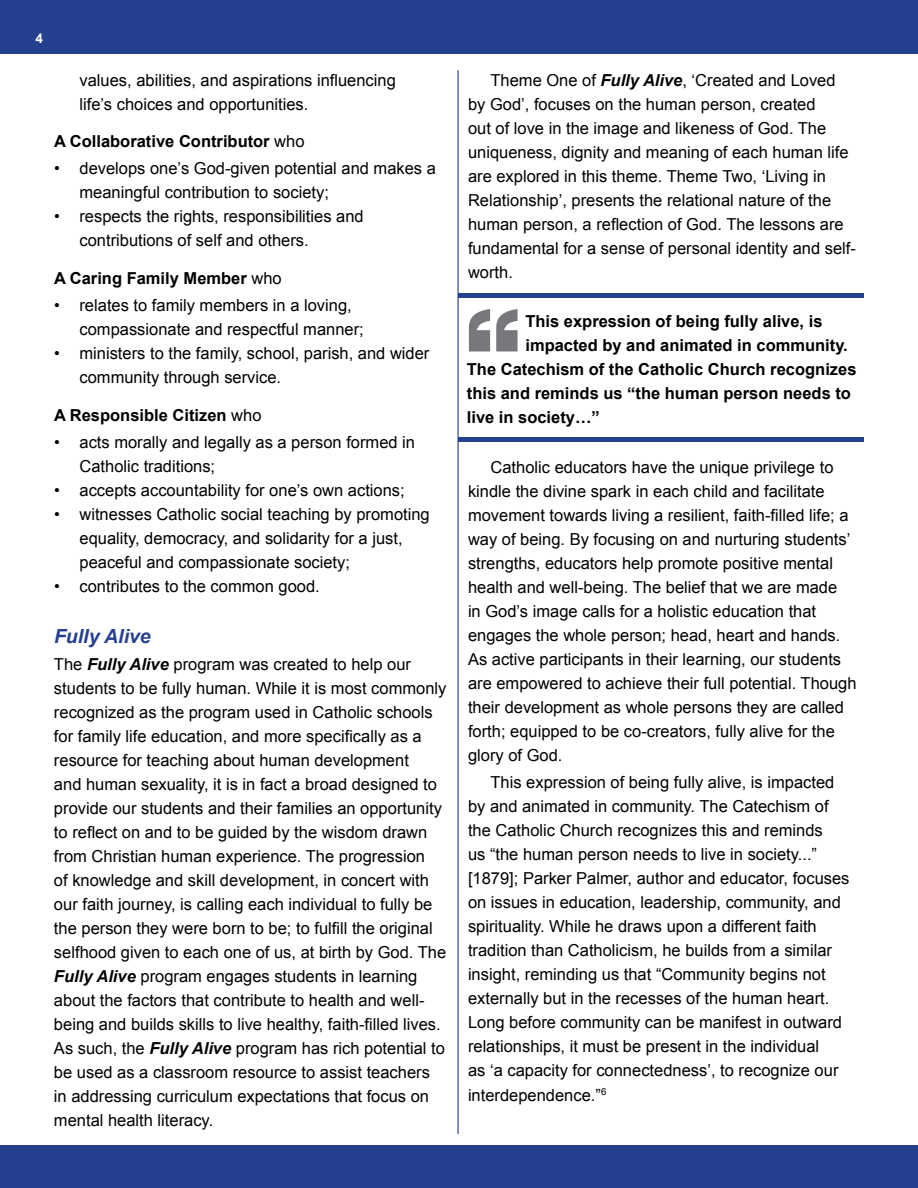
<style>
.page{position:relative;width:918px;height:1188px;background:#fff}
.page>*{position:absolute;margin:0;border:0;box-sizing:border-box;transform-origin:0 0}
.t1{font:700 153px "Myanmar Sangam MN";color:#77787b}
.t2{font:italic 700 19.5px "Arial";color:#25408f}
.t3{font:16.5px/24px "Arial";color:#000}
.t4{font:700 16.5px "Arial";color:#000}
.t5{font:700 13.5px "Arial";color:#fff}
.s1{font-weight:400}
.s2{font-weight:700;font-style:italic}
</style>
<div class="page">
<div style="left:0;top:0;width:918px;height:54px;background:#25408f"></div>
<div style="left:0;top:1146px;width:918px;height:42px;background:#25408f"></div>
<hr style="left:458px;top:70px;width:1px;height:1064px;background:#25408f">
<div style="left:459px;top:293px;width:405px;height:5px;background:#25408f"></div>
<div style="left:459px;top:437px;width:405px;height:5px;background:#25408f"></div>
<p class="t5" style="left:36px;top:29px;width:9px">4</p>
<p class="t3" style="left:80px;top:68px;width:318px">values, abilities, and aspirations influencing life’s choices and opportunities.</p>
<p class="t4" style="left:54px;top:130px;width:252px">A Collaborative Contributor <span class="s1">who</span></p>
<p class="t3" style="left:80px;top:157px;width:358px;text-indent:-25px">• develops one’s God-given potential and makes a meaningful contribution to society;</p>
<p class="t3" style="left:80px;top:205px;width:286px;text-indent:-25px">• respects the rights, responsibilities and contributions of self and others.</p>
<p class="t4" style="left:54px;top:267px;width:229px">A Caring Family Member <span class="s1">who</span></p>
<p class="t3" style="left:80px;top:294px;width:286px;text-indent:-25px">• relates to family members in a loving, compassionate and respectful manner;</p>
<p class="t3" style="left:80px;top:342px;width:351px;text-indent:-25px">• ministers to the family, school, parish, and wider community through service.</p>
<p class="t4" style="left:54px;top:404px;width:209px">A Responsible Citizen <span class="s1">who</span></p>
<p class="t3" style="left:80px;top:430px;width:337px;text-indent:-25px">• acts morally and legally as a person formed in<br>Catholic traditions;</p>
<p class="t3" style="left:54px;top:478px;width:352px">• accepts accountability for one’s own actions;</p>
<p class="t3" style="left:80px;top:502px;width:352px;text-indent:-25px">• witnesses Catholic social teaching by promoting equality, democracy, and solidarity for a just, peaceful and compassionate society;</p>
<p class="t3" style="left:54px;top:574px;width:267px">• contributes to the common good.</p>
<p class="t2" style="left:54px;top:623px;width:98px">Fully Alive</p>
<p class="t3" style="left:54px;top:653px;width:394px">The <span class="s2">Fully Alive</span> program was created to help our students to be fully human. While it is most commonly recognized as the program used in Catholic schools for family life education, and more specifically as a resource for teaching about human development<br>and human sexuality, it is in fact a broad designed to provide our students and their families an opportunity to reflect on and to be guided by the wisdom drawn from Christian human experience. The progression<br>of knowledge and skill development, in concert with our faith journey, is calling each individual to fully be the person they were born to be; to fulfill the original selfhood given to each one of us, at birth by God. The <span class="s2">Fully Alive</span> program engages students in learning about the factors that contribute to health and well&shy;being and builds skills to live healthy, faith-filled lives.<br>As such, the <span class="s2">Fully Alive</span> program has rich potential to be used as a classroom resource to assist teachers in addressing curriculum expectations that focus on mental health literacy.</p>
<p class="t3" style="left:468px;top:68px;width:389px;text-indent:23px">Theme One of <span class="s2">Fully Alive</span>, ‘Created and Loved by God’, focuses on the human person, created<br>out of love in the image and likeness of God. The uniqueness, dignity and meaning of each human life are explored in this theme. Theme Two, ‘Living in Relationship’, presents the relational nature of the human person, a reflection of God. The lessons are fundamental for a sense of personal identity and self&shy;worth.</p>
<h1 class="t1" style="left:467px;top:274px;width:55px">“</h1>
<p class="t4" style="left:525px;top:311px;width:299px">This expression of being fully alive, is</p>
<p class="t4" style="left:525px;top:335px;width:324px">impacted by and animated in community.</p>
<p class="t4" style="left:467px;top:359px;width:391px">The Catechism of the Catholic Church recognizes</p>
<p class="t4" style="left:467px;top:383px;width:386px">this and reminds us “the human person needs to</p>
<p class="t4" style="left:467px;top:407px;width:134px">live in society…”</p>
<p class="t3" style="left:468px;top:455px;width:390px;text-indent:23px">Catholic educators have the unique privilege to kindle the divine spark in each child and facilitate movement towards living a resilient, faith-filled life; a way of being. By focusing on and nurturing students’ strengths, educators help promote positive mental health and well-being. The belief that we are made<br>in God’s image calls for a holistic education that engages the whole person; head, heart and hands.<br>As active participants in their learning, our students are empowered to achieve their full potential. Though their development as whole persons they are called forth; equipped to be co-creators, fully alive for the glory of God.</p>
<p class="t3" style="left:468px;top:771px;width:383px;text-indent:23px">This expression of being fully alive, is impacted by and animated in community. The Catechism of the Catholic Church recognizes this and reminds<br>us “the human person needs to live in society...” [1879]; Parker Palmer, author and educator, focuses on issues in education, leadership, community, and spirituality. While he draws upon a different faith tradition than Catholicism, he builds from a similar insight, reminding us that “Community begins not externally but in the recesses of the human heart.<br>Long before community can be manifest in outward relationships, it must be present in the individual<br>as ‘a capacity for connectedness’, to recognize our interdependence.”<sup>6</sup></p>
</div>
